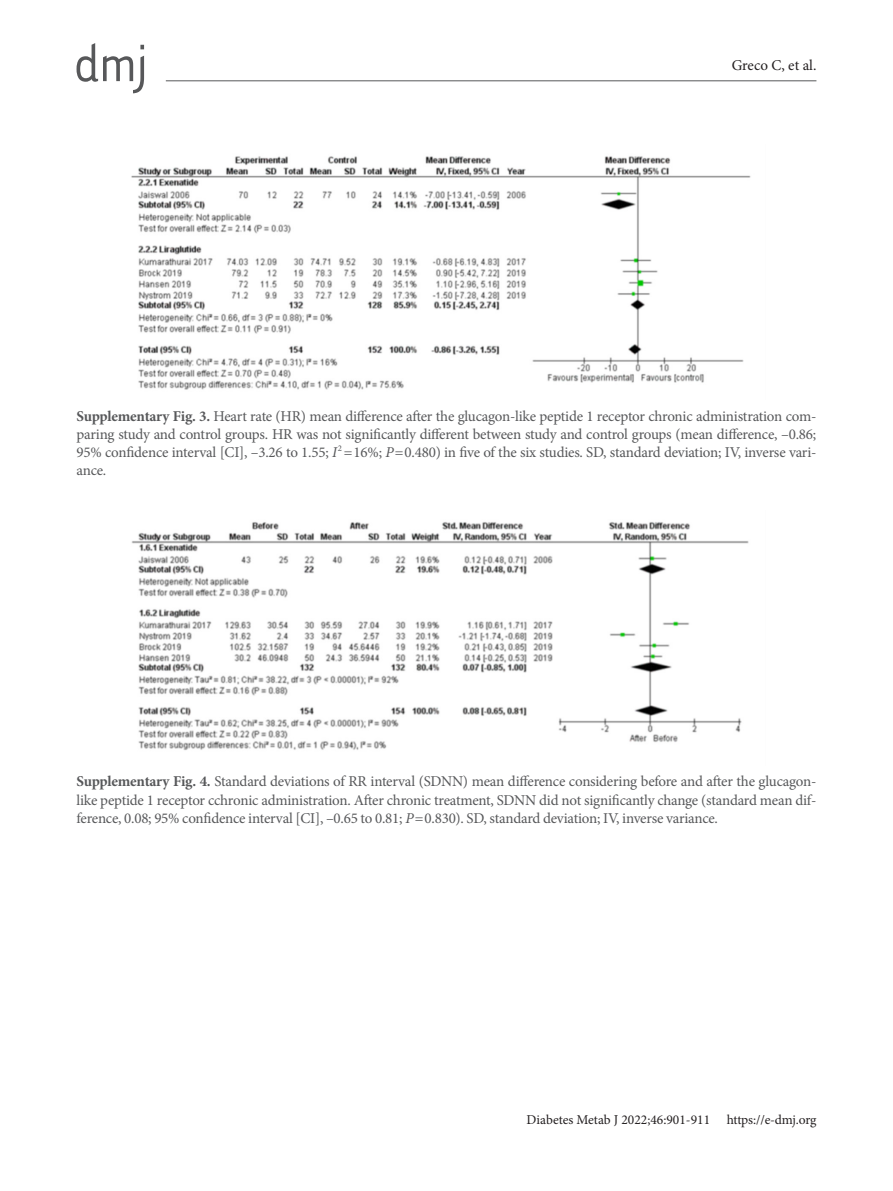
<style>
.page{position:relative;width:893px;height:1191px;background:#fff}
.page>*{position:absolute;margin:0;border:0;box-sizing:border-box;transform-origin:0 0}
.표제목그림{font:15px/18px "Minion Pro";letter-spacing:-.015em;color:#57585a;text-align:justify}
.t1{font:15px "Minion Pro";color:#231f20}
.t2{font:13.5px "Minion Pro";color:#231f20}
.s1{font-weight:700}
.s2{font-style:italic}
</style>
<div class="page">
<hr style="left:166px;top:80px;width:650px;height:1px;background:#57585a">
<svg style="left:77px;top:43px;width:67px;height:50px"></svg>
<img style="left:131px;top:156px;width:620px;height:234px">
<img style="left:131px;top:522px;width:618px;height:228px">
<p class="t1" style="left:732px;top:55px;width:86px">Greco C, et al.</p>
<p class="표제목그림" style="left:77px;top:407px;width:741px"><span class="s1">Supplementary Fig. 3.</span> Heart rate (HR) mean difference after the glucagon-like peptide 1 receptor chronic administration com&shy;paring study and control groups. HR was not significantly different between study and control groups (mean difference, –0.86; 95% confidence interval [CI], –3.26 to 1.55; <span class="s2">I</span><sup>2</sup> =16%; <span class="s2">P</span>=0.480) in five of the six studies. SD, standard deviation; IV, inverse vari&shy;ance.</p>
<p class="표제목그림" style="left:77px;top:772px;width:741px"><span class="s1">Supplementary Fig. 4.</span> Standard deviations of RR interval (SDNN) mean difference considering before and after the glucagon&shy;like peptide 1 receptor cchronic administration. After chronic treatment, SDNN did not significantly change (standard mean dif&shy;ference, 0.08; 95% confidence interval [CI], –0.65 to 0.81; <span class="s2">P</span>=0.830). SD, standard deviation; IV, inverse variance.</p>
<p class="t2" style="left:527px;top:1110px;width:291px">Diabetes Metab J 2022;46:901-911 https://e-dmj.org</p>
</div>
